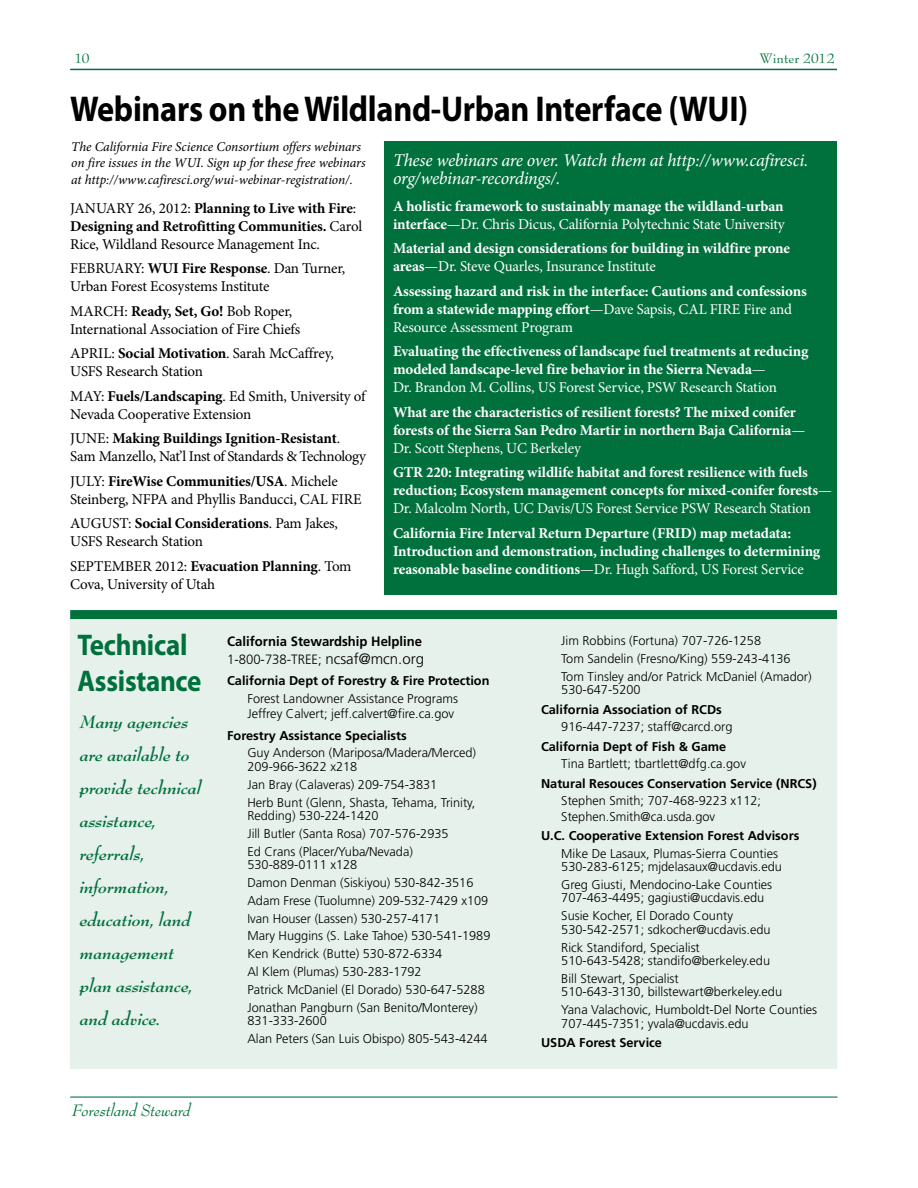
<style>
.page{position:relative;width:918px;height:1188px;background:#fff}
.page>*{position:absolute;margin:0;border:0;box-sizing:border-box;transform-origin:0 0}
.t1{font:700 36px "Myriad Pro";letter-spacing:-.01em;color:#000;scale:.9 1}
.t2{font:700 30px/36px "Myriad Pro";letter-spacing:-.01em;color:#00703c;scale:.9 1}
.t3{font:italic 700 19.5px/33px "Bernhard Modern Std";color:#00703c}
.t4{font:italic 18px/18px "Minion Pro";letter-spacing:-.02em;color:#fff}
.t5{font:italic 18px "Bernhard Modern Std";color:#00703c}
.t6{font:700 15px/18px "Minion Pro";letter-spacing:-.01em;color:#fff}
.t7{font:15px/18px "Minion Pro";letter-spacing:-.01em;color:#000}
.t8{font:700 15px/18px "Minion Pro";letter-spacing:-.01em;color:#000}
.t9{font:15px/18px "Minion Pro";letter-spacing:-.03em;color:#000}
.t10{font:15px "Bernhard Modern Std";color:#00703c}
.t11{font:italic 13.5px/16.5px "Minion Pro";letter-spacing:-.01em;color:#000}
.t12{font:700 13.5px/18px "Frutiger";color:#000}
.t13{font:300 12.75px/17.9px "Frutiger";color:#000}
.t14{font:700 12.75px "Frutiger";color:#000}
.s1{font-weight:400}
.s2{font-weight:700}
.s3{font-weight:300}
.s4{font-weight:300;font-size:15px}
</style>
<div class="page">
<hr style="left:70px;top:1097px;width:767px;height:1px;background:#00703c">
<hr style="left:70px;top:69px;width:767px;height:1px;background:#00703c">
<div style="left:384px;top:141px;width:453px;height:454px;background:#00703c"></div>
<div style="left:70px;top:615px;width:767px;height:454px;background:#e6f1ec"></div>
<div style="left:70px;top:610px;width:767px;height:9px;background:#00703c"></div>
<hr style="left:71px;top:1097px;width:767px;height:1px;background:#66a98a">
<p class="t10" style="left:74px;top:51px;width:17px">10</p>
<p class="t10" style="left:760px;top:51px;width:76px">Winter 2012</p>
<h1 class="t1" style="left:70px;top:85px;width:755px">Webinars on the Wildland-Urban Interface (WUI)</h1>
<p class="t11" style="left:71px;top:138px;width:296px">The California Fire Science Consortium offers webinars on fire issues in the WUI. Sign up for these free webinars at http://www.cafiresci.org/wui-webinar-registration/.</p>
<p class="t8" style="left:70px;top:199px;width:294px;text-indent:68px"><span class="s1">26, 2012:</span> Planning to Live with Fire<span class="s1">:<br></span>Designing and Retrofitting Communities. <span class="s1">Carol<br>Rice, Wildland Resource Management Inc.</span></p>
<p class="t7" style="left:70px;top:260px;width:19px">February</p>
<p class="t7" style="left:70px;top:199px;width:16px">January</p>
<p class="t7" style="left:70px;top:260px;width:277px;text-indent:71px">: <span class="s2">WUI Fire Response</span>. Dan Turner,<br>Urban Forest Ecosystems Institute</p>
<p class="t7" style="left:70px;top:302px;width:25px">March</p>
<p class="t7" style="left:70px;top:302px;width:232px;text-indent:54px">: <span class="s2">Ready, Set, Go!</span> Bob Roper,<br>International Association of Fire Chiefs</p>
<p class="t7" style="left:70px;top:345px;width:19px">April</p>
<p class="t7" style="left:70px;top:345px;width:265px;text-indent:41px">: <span class="s2">Social Motivation</span>. Sarah McCaffrey,<br>USFS Research Station</p>
<p class="t7" style="left:70px;top:387px;width:297px">May: <span class="s2">Fuels/Landscaping</span>. Ed Smith, University of<br>Nevada Cooperative Extension</p>
<p class="t7" style="left:70px;top:430px;width:16px">June</p>
<p class="t9" style="left:70px;top:430px;width:298px;text-indent:36px">: <span class="s2">Making Buildings Ignition-Resistant</span>.<br>Sam Manzello, Nat’l Inst of Standards &amp; Technology</p>
<p class="t7" style="left:70px;top:472px;width:293px">July: <span class="s2">FireWise Communities/USA</span>. Michele<br>Steinberg, NFPA and Phyllis Banducci, CAL FIRE</p>
<p class="t7" style="left:70px;top:514px;width:21px">August</p>
<p class="t7" style="left:70px;top:514px;width:269px;text-indent:58px">: <span class="s2">Social Considerations</span>. Pam Jakes,<br>USFS Research Station</p>
<p class="t7" style="left:70px;top:557px;width:18px">September</p>
<p class="t7" style="left:70px;top:557px;width:283px;text-indent:85px">2012: <span class="s2">Evacuation Planning</span>. Tom<br>Cova, University of Utah</p>
<h3 class="t4" style="left:393px;top:151px;width:417px">These webinars are over. Watch them at http://www.cafiresci. org/webinar-recordings/.</h3>
<p class="t6" style="left:393px;top:197px;width:393px">A holistic framework to sustainably manage the wildland-urban interface<span class="s1">—Dr. Chris Dicus, California Polytechnic State University</span></p>
<p class="t6" style="left:393px;top:239px;width:399px">Material and design considerations for building in wildfire prone areas<span class="s1">—Dr. Steve Quarles, Insurance Institute</span></p>
<p class="t6" style="left:393px;top:282px;width:415px">Assessing hazard and risk in the interface: Cautions and confessions from a statewide mapping effort<span class="s1">—Dave Sapsis, CAL FIRE Fire and<br>Resource Assessment Program</span></p>
<p class="t6" style="left:393px;top:342px;width:417px">Evaluating the effectiveness of landscape fuel treatments at reducing modeled landscape-level fire behavior in the Sierra Nevada<span class="s1">—<br>Dr. Brandon M. Collins, US Forest Service, PSW Research Station</span></p>
<p class="t6" style="left:393px;top:403px;width:414px">What are the characteristics of resilient forests? The mixed conifer forests of the Sierra San Pedro Martir in northern Baja California<span class="s1">—<br>Dr. Scott Stephens, UC Berkeley</span></p>
<p class="t6" style="left:393px;top:463px;width:440px">GTR 220: Integrating wildlife habitat and forest resilience with fuels reduction; Ecosystem management concepts for mixed-conifer forests<span class="s1">—<br>Dr. Malcolm North, UC Davis/US Forest Service PSW Research Station</span></p>
<p class="t6" style="left:393px;top:524px;width:429px">California Fire Interval Return Departure (FRID) map metadata:<br>Introduction and demonstration, including challenges to determining reasonable baseline conditions<span class="s1">—Dr. Hugh Safford, US Forest Service</span></p>
<h2 class="t2" style="left:78px;top:626px;width:139px">Technical<br>Assistance</h2>
<p class="t13" style="left:561px;top:632px;width:252px">Jim Robbins (Fortuna) 707-726-1258<br>Tom Sandelin (Fresno/King) 559-243-4136<br>Tom Tinsley and/or Patrick McDaniel (Amador)</p>
<p class="t12" style="left:227px;top:632px;width:198px">California Stewardship Helpline<br><span class="s3">1-800-738-TREE;</span> <span class="s4">ncsaf@mcn.org</span></p>
<p class="t14" style="left:227px;top:673px;width:264px">California Dept of Forestry &amp; Fire Protection</p>
<p class="t13" style="left:247px;top:691px;width:212px;line-height:15.3px">Forest Landowner Assistance Programs<br>Jeffrey Calvert; jeff.calvert@fire.ca.gov</p>
<p class="t14" style="left:227px;top:728px;width:181px">Forestry Assistance Specialists</p>
<p class="t13" style="left:247px;top:746px;width:230px;line-height:13.5px">Guy Anderson (Mariposa/Madera/Merced)<br>209-966-3622 x218</p>
<p class="t13" style="left:247px;top:776px;width:229px">Jan Bray (Calaveras) 209-754-3831<br>Herb Bunt (Glenn, Shasta, Tehama, Trinity,</p>
<p class="t13" style="left:247px;top:807px;width:203px">Redding) 530-224-1420<br>Jill Butler (Santa Rosa) 707-576-2935<br>Ed Crans (Placer/Yuba/Nevada)</p>
<p class="t13" style="left:247px;top:856px;width:245px">530-889-0111 x128<br>Damon Denman (Siskiyou) 530-842-3516<br>Adam Frese (Tuolumne) 209-532-7429 x109<br>Ivan Houser (Lassen) 530-257-4171<br>Mary Huggins (S. Lake Tahoe) 530-541-1989<br>Ken Kendrick (Butte) 530-872-6334<br>Al Klem (Plumas) 530-283-1792<br>Patrick McDaniel (El Dorado) 530-647-5288<br>Jonathan Pangburn (San Benito/Monterey)</p>
<p class="t13" style="left:247px;top:1012px;width:242px">831-333-2600<br>Alan Peters (San Luis Obispo) 805-543-4244</p>
<p class="t13" style="left:561px;top:681px;width:81px">530-647-5200</p>
<p class="t14" style="left:541px;top:702px;width:182px">California Association of RCDs</p>
<p class="t13" style="left:561px;top:718px;width:173px">916-447-7237; staff@carcd.org</p>
<p class="t14" style="left:541px;top:739px;width:187px">California Dept of Fish &amp; Game</p>
<p class="t13" style="left:561px;top:755px;width:186px">Tina Bartlett; tbartlett@dfg.ca.gov</p>
<p class="t14" style="left:541px;top:776px;width:277px">Natural Resouces Conservation Service (NRCS)</p>
<p class="t13" style="left:561px;top:793px;width:201px;line-height:15.3px">Stephen Smith; 707-468-9223 x112;<br>Stephen.Smith@ca.usda.gov</p>
<p class="t14" style="left:541px;top:828px;width:260px">U.C. Cooperative Extension Forest Advisors</p>
<p class="t13" style="left:561px;top:847px;width:222px;line-height:13.5px">Mike De Lasaux, Plumas-Sierra Counties<br>530-283-6125; mjdelasaux@ucdavis.edu</p>
<p class="t13" style="left:561px;top:878px;width:212px;line-height:13.5px">Greg Giusti, Mendocino-Lake Counties<br>707-463-4495; gagiusti@ucdavis.edu</p>
<p class="t13" style="left:561px;top:909px;width:211px;line-height:13.5px">Susie Kocher, El Dorado County<br>530-542-2571; sdkocher@ucdavis.edu</p>
<p class="t13" style="left:561px;top:941px;width:210px;line-height:13.5px">Rick Standiford, Specialist<br>510-643-5428; standifo@berkeley.edu</p>
<p class="t13" style="left:561px;top:972px;width:222px;line-height:13.5px">Bill Stewart, Specialist<br>510-643-3130, billstewart@berkeley.edu</p>
<p class="t13" style="left:561px;top:1003px;width:257px;line-height:13.5px">Yana Valachovic, Humboldt-Del Norte Counties<br>707-445-7351; yvala@ucdavis.edu</p>
<p class="t14" style="left:541px;top:1035px;width:122px">USDA Forest Service</p>
<h3 class="t3" style="left:79px;top:706px;width:123px">Many agencies are available to provide technical assistance, referrals, information, education, land management plan assistance, and advice.</h3>
<h3 class="t5" style="left:72px;top:1101px;width:120px">Forestland Steward</h3>
</div>
